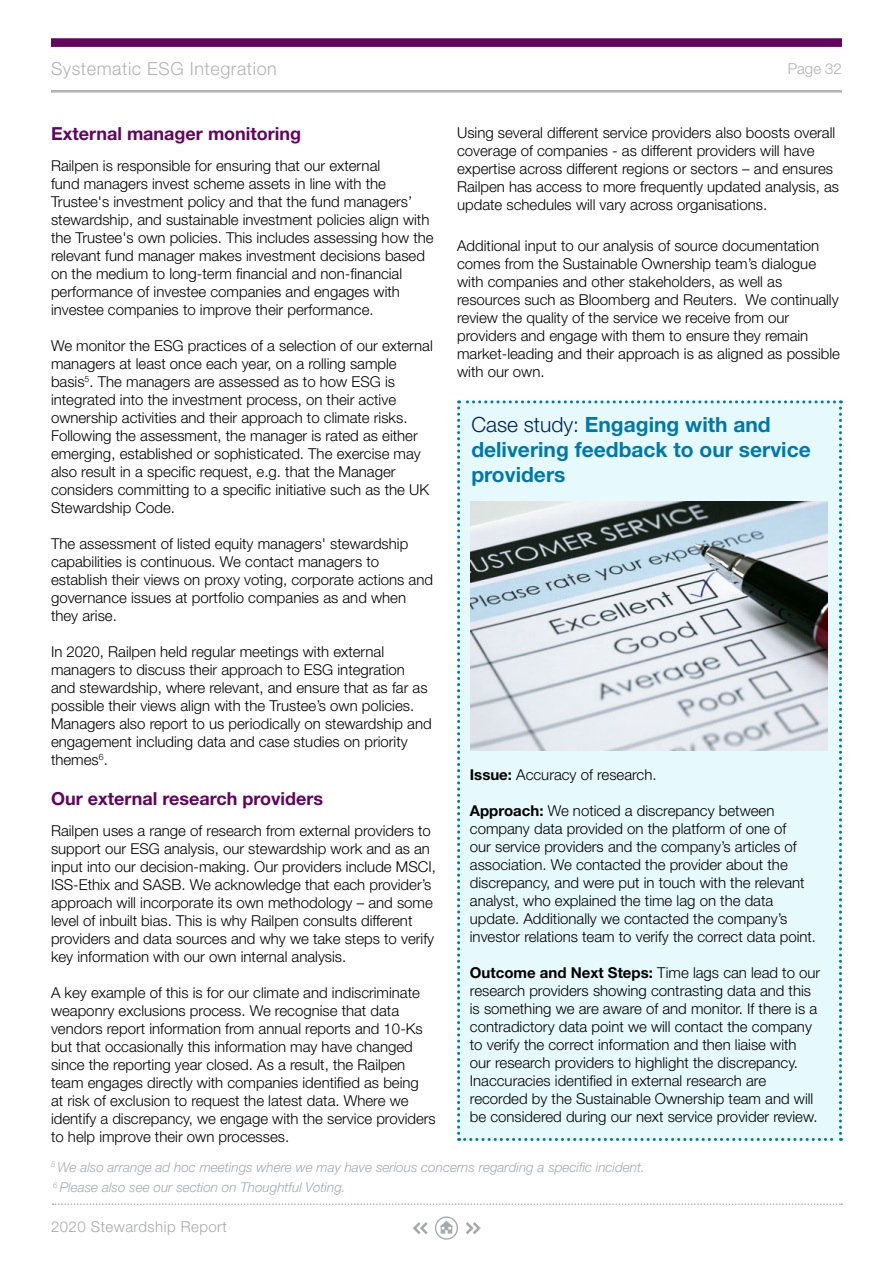
<style>
.page{position:relative;width:893px;height:1263px;background:#fff}
.page>*{position:absolute;margin:0;border:0;box-sizing:border-box;transform-origin:0 0}
.t1{font:700 21px/25.2px "Helvetica Neue LT Std";color:#0078ae}
.t2{font:700 18px "Helvetica Neue LT Std";color:#650360}
.t3{font:300 18px "Helvetica Neue LT Std";letter-spacing:.03em;color:#b3b2b2}
.t4{font:300 15px/18px "Helvetica Neue LT Std";color:#000}
.t5{font:300 15px "Helvetica Neue LT Std";letter-spacing:.03em;color:#a7a9ac}
.t6{font:300 15px "Helvetica Neue LT Std";color:#b3b2b2}
.t7{font:italic 300 13.5px/20.4px "Helvetica Neue LT Std";color:#a7a9ac}
.s1{font-weight:300;color:#00205a}
.s2{font-weight:700}
</style>
<div class="page">
<div style="left:435px;top:1216px;width:23px;height:24px;border:1px solid #a7a9ac;border-radius:50%"></div>
<svg style="left:53px;top:1203px;width:789px;height:2px"></svg>
<svg style="left:466px;top:1222px;width:15px;height:12px"></svg>
<svg style="left:413px;top:1222px;width:15px;height:12px"></svg>
<svg style="left:440px;top:1221px;width:13px;height:12px"></svg>
<div style="left:51px;top:38px;width:791px;height:9px;background:#650360"></div>
<hr style="left:51px;top:90px;width:791px;height:3px;background:#b3b2b2">
<div style="left:457px;top:400px;width:385px;height:741px;background:#e6fafe"></div>
<img style="left:470px;top:502px;width:357px;height:248px">
<p class="t3" style="left:51px;top:57px;width:227px">Systematic ESG Integration</p>
<p class="t2" style="left:51px;top:123px;width:252px">External manager monitoring</p>
<p class="t4" style="left:51px;top:157px;width:384px">Railpen is responsible for ensuring that our external<br>fund managers invest scheme assets in line with the Trustee's investment policy and that the fund managers’ stewardship, and sustainable investment policies align with the Trustee's own policies. This includes assessing how the relevant fund manager makes investment decisions based on the medium to long-term financial and non-financial performance of investee companies and engages with investee companies to improve their performance.</p>
<p class="t4" style="left:51px;top:337px;width:383px">We monitor the ESG practices of a selection of our external managers at least once each year, on a rolling sample basis<sup>5</sup>. The managers are assessed as to how ESG is integrated into the investment process, on their active ownership activities and their approach to climate risks.<br>Following the assessment, the manager is rated as either emerging, established or sophisticated. The exercise may also result in a specific request, e.g. that the Manager considers committing to a specific initiative such as the UK Stewardship Code.</p>
<p class="t4" style="left:51px;top:535px;width:384px">The assessment of listed equity managers' stewardship capabilities is continuous. We contact managers to establish their views on proxy voting, corporate actions and governance issues at portfolio companies as and when they arise.</p>
<p class="t4" style="left:51px;top:643px;width:382px">In 2020, Railpen held regular meetings with external managers to discuss their approach to ESG integration and stewardship, where relevant, and ensure that as far as possible their views align with the Trustee’s own policies.<br>Managers also report to us periodically on stewardship and engagement including data and case studies on priority themes<sup>6</sup>.</p>
<p class="t2" style="left:51px;top:787px;width:274px">Our external research providers</p>
<p class="t4" style="left:51px;top:821px;width:386px">Railpen uses a range of research from external providers to support our ESG analysis, our stewardship work and as an input into our decision-making. Our providers include MSCI, ISS-Ethix and SASB. We acknowledge that each provider’s approach will incorporate its own methodology – and some level of inbuilt bias. This is why Railpen consults different providers and data sources and why we take steps to verify key information with our own internal analysis.</p>
<p class="t4" style="left:51px;top:983px;width:386px">A key example of this is for our climate and indiscriminate weaponry exclusions process. We recognise that data vendors report information from annual reports and 10-Ks but that occasionally this information may have changed since the reporting year closed. As a result, the Railpen team engages directly with companies identified as being<br>at risk of exclusion to request the latest data. Where we identify a discrepancy, we engage with the service providers to help improve their own processes.</p>
<p class="t6" style="left:788px;top:59px;width:56px">Page 32</p>
<p class="t4" style="left:457px;top:124px;width:384px">Using several different service providers also boosts overall coverage of companies - as different providers will have expertise across different regions or sectors – and ensures Railpen has access to more frequently updated analysis, as update schedules will vary across organisations.</p>
<p class="t4" style="left:457px;top:236px;width:384px">Additional input to our analysis of source documentation comes from the Sustainable Ownership team’s dialogue with companies and other stakeholders, as well as resources such as Bloomberg and Reuters. We continually review the quality of the service we receive from our providers and engage with them to ensure they remain market-leading and their approach is as aligned as possible with our own.</p>
<h1 class="t1" style="left:471px;top:411px;width:341px"><span class="s1">Case study:</span> Engaging with and delivering feedback to our service providers</h1>
<p class="t4" style="left:470px;top:765px;width:188px"><span class="s2">Issue:</span> Accuracy of research.</p>
<p class="t4" style="left:470px;top:801px;width:348px"><span class="s2">Approach:</span> We noticed a discrepancy between company data provided on the platform of one of<br>our service providers and the company’s articles of association. We contacted the provider about the discrepancy, and were put in touch with the relevant analyst, who explained the time lag on the data update. Additionally we contacted the company’s investor relations team to verify the correct data point.</p>
<p class="t4" style="left:470px;top:963px;width:352px"><span class="s2">Outcome and Next Steps:</span> Time lags can lead to our research providers showing contrasting data and this is something we are aware of and monitor. If there is a contradictory data point we will contact the company to verify the correct information and then liaise with our research providers to highlight the discrepancy.<br>Inaccuracies identified in external research are recorded by the Sustainable Ownership team and will be considered during our next service provider review.</p>
<p class="t7" style="left:51px;top:1157px;width:595px"><sup>5</sup> We also arrange ad hoc meetings where we may have serious concerns regarding a specific incident.<br><sup>6</sup> Please also see our section on Thoughtful Voting.</p>
<p class="t5" style="left:51px;top:1218px;width:177px">2020 Stewardship Report</p>
</div>
